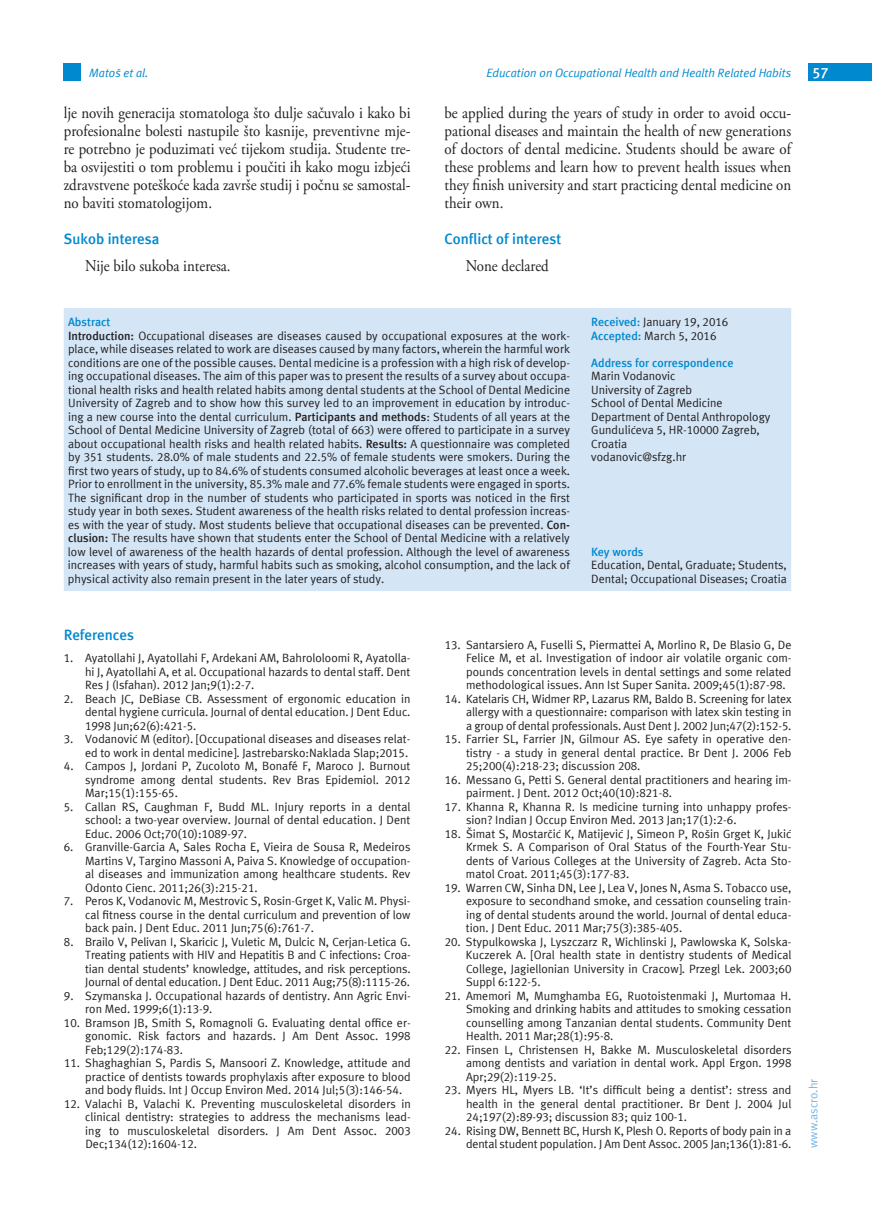
<style>
.page{position:relative;width:872px;height:1212px;background:#fff}
.page>*{position:absolute;margin:0;border:0;box-sizing:border-box;transform-origin:0 0}
.t1{font:16.5px/18px "Adobe Garamond Pro";color:#231f20;text-align:justify;scale:.9 1}
.t2{font:700 15px "Meta ASC";color:#0089cf}
.t3{font:700 15px "Meta ASC";color:#fff}
.t4{font:12px/13.5px "Meta ASC";color:#231f20;text-align:justify}
.t5{font:italic 12px "Meta ASC";color:#0089cf}
.t6{font:700 12px "Meta ASC";color:#0089cf}
.t7{font:12px "Meta ASC";color:#77b6e4}
.s1{font-weight:700;color:#0089cf}
.s2{font-weight:700}
</style>
<div class="page">
<div style="left:64px;top:64px;width:17px;height:17px;background:#0089cf"></div>
<div style="left:808px;top:64px;width:64px;height:17px;background:#0089cf"></div>
<div style="left:64px;top:308px;width:727px;height:283px;background:#d4e6f6"></div>
<p class="t5" style="left:89px;top:66px;width:61px">Matoš et al.</p>
<p class="t5" style="left:486px;top:66px;width:306px">Education on Occupational Health and Health Related Habits</p>
<p class="t3" style="left:812px;top:64px;width:18px">57</p>
<p class="t1" style="left:444px;top:105px;width:387px">be applied during the years of study in order to avoid occu&shy;pational diseases and maintain the health of new generations of doctors of dental medicine. Students should be aware of these problems and learn how to prevent health issues when they finish university and start practicing dental medicine on their own.</p>
<p class="t2" style="left:444px;top:230px;width:118px">Conflict of interest</p>
<h1 class="t1" style="left:466px;top:258px;width:94px">None declared</h1>
<p class="t1" style="left:64px;top:105px;width:387px">lje novih generacija stomatologa što dulje sačuvalo i kako bi profesionalne bolesti nastupile što kasnije, preventivne mje&shy;re potrebno je poduzimati već tijekom studija. Studente tre&shy;ba osvijestiti o tom problemu i poučiti ih kako mogu izbjeći zdravstvene poteškoće kada završe studij i počnu se samostal&shy;no baviti stomatologijom.</p>
<p class="t2" style="left:64px;top:230px;width:97px">Sukob interesa</p>
<h1 class="t1" style="left:85px;top:258px;width:163px">Nije bilo sukoba interesa.</h1>
<p class="t4" style="left:68px;top:315px;width:504px;text-align:left"><span class="s1">Abstract<br></span><span class="s2">Introduction:</span> Occupational diseases are diseases caused by occupational exposures at the work&shy;place, while diseases related to work are diseases caused by many factors, wherein the harmful work conditions are one of the possible causes. Dental medicine is a profession with a high risk of develop&shy;ing occupational diseases. The aim of this paper was to present the results of a survey about occupa&shy;tional health risks and health related habits among dental students at the School of Dental Medicine University of Zagreb and to show how this survey led to an improvement in education by introduc&shy;ing a new course into the dental curriculum. <span class="s2">Participants and methods</span>: Students of all years at the School of Dental Medicine University of Zagreb (total of 663) were offered to participate in a survey about occupational health risks and health related habits. <span class="s2">Results:</span> A questionnaire was completed by 351 students. 28.0% of male students and 22.5% of female students were smokers. During the first two years of study, up to 84.6% of students consumed alcoholic beverages at least once a week.<br>Prior to enrollment in the university, 85.3% male and 77.6% female students were engaged in sports.<br>The significant drop in the number of students who participated in sports was noticed in the first study year in both sexes. Student awareness of the health risks related to dental profession increas&shy;es with the year of study. Most students believe that occupational diseases can be prevented. <span class="s2">Con&shy;clusion:</span> The results have shown that students enter the School of Dental Medicine with a relatively low level of awareness of the health hazards of dental profession. Although the level of awareness increases with years of study, harmful habits such as smoking, alcohol consumption, and the lack of physical activity also remain present in the later years of study.</p>
<p class="t4" style="left:591px;top:315px;width:139px"><span class="s1">Received:</span> January 19, 2016<br><span class="s1">Accepted:</span> March 5, 2016</p>
<p class="t6" style="left:591px;top:355px;width:144px">Address for correspondence</p>
<p class="t4" style="left:591px;top:369px;width:181px;text-align:left">Marin Vodanovic<br>University of Zagreb<br>School of Dental Medicine<br>Department of Dental Anthropology<br>Gundulićeva 5, HR-10000 Zagreb,<br>Croatia<br>vodanovic@sfzg.hr</p>
<p class="t6" style="left:591px;top:544px;width:54px">Key words</p>
<p class="t4" style="left:591px;top:558px;width:197px">Education, Dental, Graduate; Students,<br>Dental; Occupational Diseases; Croatia</p>
<p class="t2" style="left:64px;top:626px;width:72px">References</p>
<p class="t4" style="left:85px;top:651px;width:327px;text-indent:-21px">1. Ayatollahi J, Ayatollahi F, Ardekani AM, Bahrololoomi R, Ayatolla&shy;hi J, Ayatollahi A, et al. Occupational hazards to dental staff. Dent Res J (Isfahan). 2012 Jan;9(1):2-7.</p>
<p class="t4" style="left:85px;top:691px;width:327px;text-indent:-21px">2. Beach JC, DeBiase CB. Assessment of ergonomic education in dental hygiene curricula. Journal of dental education. J Dent Educ.<br>1998 Jun;62(6):421-5.</p>
<p class="t4" style="left:64px;top:732px;width:348px;text-align:right">3. Vodanović M (editor). [Occupational diseases and diseases relat&shy;ed to work in dental medicine]. Jastrebarsko:Naklada Slap;2015.</p>
<p class="t4" style="left:85px;top:759px;width:327px;text-indent:-21px">4. Campos J, Jordani P, Zucoloto M, Bonafé F, Maroco J. Burnout syndrome among dental students. Rev Bras Epidemiol. 2012<br>Mar;15(1):155-65.</p>
<p class="t4" style="left:85px;top:799px;width:327px;text-indent:-21px">5. Callan RS, Caughman F, Budd ML. Injury reports in a dental school: a two-year overview. Journal of dental education. J Dent Educ. 2006 Oct;70(10):1089-97.</p>
<p class="t4" style="left:85px;top:840px;width:327px;text-indent:-21px">6. Granville-Garcia A, Sales Rocha E, Vieira de Sousa R, Medeiros Martins V, Targino Massoni A, Paiva S. Knowledge of occupation&shy;al diseases and immunization among healthcare students. Rev Odonto Cienc. 2011;26(3):215-21.</p>
<p class="t4" style="left:85px;top:894px;width:327px;text-indent:-21px">7. Peros K, Vodanovic M, Mestrovic S, Rosin-Grget K, Valic M. Physi&shy;cal fitness course in the dental curriculum and prevention of low back pain. J Dent Educ. 2011 Jun;75(6):761-7.</p>
<p class="t4" style="left:85px;top:934px;width:327px;text-indent:-21px">8. Brailo V, Pelivan I, Skaricic J, Vuletic M, Dulcic N, Cerjan-Letica G.<br>Treating patients with HIV and Hepatitis B and C infections: Croa&shy;tian dental students’ knowledge, attitudes, and risk perceptions.<br>Journal of dental education. J Dent Educ. 2011 Aug;75(8):1115-26.</p>
<p class="t4" style="left:85px;top:988px;width:327px;text-indent:-21px">9. Szymanska J. Occupational hazards of dentistry. Ann Agric Envi&shy;ron Med. 1999;6(1):13-9.</p>
<p class="t4" style="left:85px;top:1015px;width:327px;text-indent:-21px">10. Bramson JB, Smith S, Romagnoli G. Evaluating dental office er&shy;gonomic. Risk factors and hazards. J Am Dent Assoc. 1998<br>Feb;129(2):174-83.</p>
<p class="t4" style="left:85px;top:1056px;width:327px;text-indent:-21px">11. Shaghaghian S, Pardis S, Mansoori Z. Knowledge, attitude and practice of dentists towards prophylaxis after exposure to blood and body fluids. Int J Occup Environ Med. 2014 Jul;5(3):146-54.</p>
<p class="t4" style="left:85px;top:1096px;width:327px;text-indent:-21px">12. Valachi B, Valachi K. Preventing musculoskeletal disorders in clinical dentistry: strategies to address the mechanisms lead&shy;ing to musculoskeletal disorders. J Am Dent Assoc. 2003<br>Dec;134(12):1604-12.</p>
<p class="t4" style="left:466px;top:637px;width:327px;text-indent:-21px">13. Santarsiero A, Fuselli S, Piermattei A, Morlino R, De Blasio G, De Felice M, et al. Investigation of indoor air volatile organic com&shy;pounds concentration levels in dental settings and some related methodological issues. Ann Ist Super Sanita. 2009;45(1):87-98.</p>
<p class="t4" style="left:466px;top:691px;width:327px;text-indent:-21px">14. Katelaris CH, Widmer RP, Lazarus RM, Baldo B. Screening for latex allergy with a questionnaire: comparison with latex skin testing in a group of dental professionals. Aust Dent J. 2002 Jun;47(2):152-5.</p>
<p class="t4" style="left:466px;top:732px;width:327px;text-indent:-21px">15. Farrier SL, Farrier JN, Gilmour AS. Eye safety in operative den&shy;tistry - a study in general dental practice. Br Dent J. 2006 Feb 25;200(4):218-23; discussion 208.</p>
<p class="t4" style="left:466px;top:772px;width:327px;text-indent:-21px">16. Messano G, Petti S. General dental practitioners and hearing im&shy;pairment. J Dent. 2012 Oct;40(10):821-8.</p>
<p class="t4" style="left:466px;top:799px;width:327px;text-indent:-21px">17. Khanna R, Khanna R. Is medicine turning into unhappy profes&shy;sion? Indian J Occup Environ Med. 2013 Jan;17(1):2-6.</p>
<p class="t4" style="left:466px;top:826px;width:327px;text-indent:-21px">18. Šimat S, Mostarčić K, Matijević J, Simeon P, Rošin Grget K, Jukić Krmek S. A Comparison of Oral Status of the Fourth-Year Stu&shy;dents of Various Colleges at the University of Zagreb. Acta Sto&shy;matol Croat. 2011;45(3):177-83.</p>
<p class="t4" style="left:466px;top:880px;width:327px;text-indent:-21px">19. Warren CW, Sinha DN, Lee J, Lea V, Jones N, Asma S. Tobacco use, exposure to secondhand smoke, and cessation counseling train&shy;ing of dental students around the world. Journal of dental educa&shy;tion. J Dent Educ. 2011 Mar;75(3):385-405.</p>
<p class="t4" style="left:466px;top:934px;width:327px;text-indent:-21px">20. Stypulkowska J, Lyszczarz R, Wichlinski J, Pawlowska K, Solska-Kuczerek A. [Oral health state in dentistry students of Medical College, Jagiellonian University in Cracow]. Przegl Lek. 2003;60<br>Suppl 6:122-5.</p>
<p class="t4" style="left:466px;top:988px;width:327px;text-indent:-21px">21. Amemori M, Mumghamba EG, Ruotoistenmaki J, Murtomaa H.<br>Smoking and drinking habits and attitudes to smoking cessation counselling among Tanzanian dental students. Community Dent Health. 2011 Mar;28(1):95-8.</p>
<p class="t4" style="left:466px;top:1042px;width:327px;text-indent:-21px">22. Finsen L, Christensen H, Bakke M. Musculoskeletal disorders among dentists and variation in dental work. Appl Ergon. 1998<br>Apr;29(2):119-25.</p>
<p class="t4" style="left:466px;top:1083px;width:327px;text-indent:-21px">23. Myers HL, Myers LB. ‘It’s difficult being a dentist’: stress and health in the general dental practitioner. Br Dent J. 2004 Jul 24;197(2):89-93; discussion 83; quiz 100-1.</p>
<p class="t4" style="left:445px;top:1123px;width:348px;text-align:right">24. Rising DW, Bennett BC, Hursh K, Plesh O. Reports of body pain in a dental student population. J Am Dent Assoc. 2005 Jan;136(1):81-6.</p>
<p class="t7" style="left:806px;top:1148px;width:71px;rotate:-90deg">www.ascro.hr</p>
</div>
